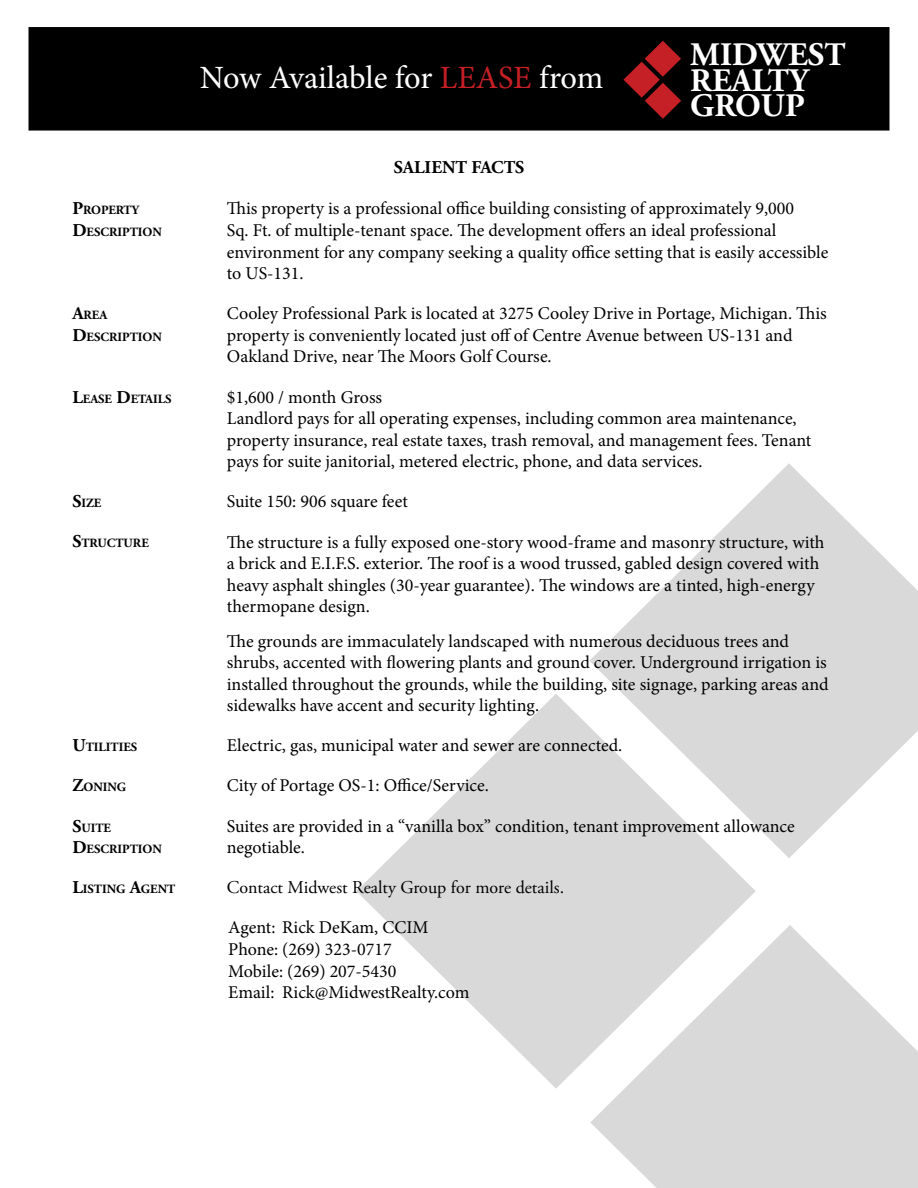
<style>
.page{position:relative;width:918px;height:1188px;background:#fff}
.page>*{position:absolute;margin:0;border:0;box-sizing:border-box;transform-origin:0 0}
.t1{font:700 32.85px/25.7px "Adobe Garamond Pro";color:#fff}
.t2{font:32.55px "Minion Pro";letter-spacing:-.005em;color:#fff}
.t3{font:18px/21.6px "Minion Pro";color:#000}
.t4{font:18px "Adobe Garamond Pro";color:#000}
.t5{font:700 18px "Adobe Garamond Pro";color:#000}
.t6{font:700 12.6px/21.6px "Adobe Garamond Pro";color:#000}
.s1{color:#c52026}
.s2{font-size:18px}
</style>
<div class="page">
<svg style="left:356px;top:694px;width:400px;height:394px;fill:#d9d9d9"></svg>
<svg style="left:590px;top:925px;width:328px;height:263px;fill:#d9d9d9"></svg>
<svg style="left:589px;top:463px;width:329px;height:395px;fill:#d9d9d9"></svg>
<div style="left:28px;top:27px;width:862px;height:104px;background:#000;border:2px solid #000"></div>
<svg style="left:623px;top:41px;width:58px;height:78px"></svg>
<h2 class="t2" style="left:200px;top:56px;width:405px">Now Available for <span class="s1">LEASE</span> from</h2>
<p class="t5" style="left:394px;top:157px;width:132px">SALIENT FACTS</p>
<h1 class="t1" style="left:690px;top:42px;width:157px">MIDWEST<br>REALTY<br>GROUP</h1>
<p class="t6" style="left:72px;top:200px;width:91px"><span class="s2">P</span>ROPERTY<br><span class="s2">D</span>ESCRIPTION</p>
<p class="t3" style="left:227px;top:198px;width:603px">This property is a professional office building consisting of approximately 9,000<br>Sq. Ft. of multiple-tenant space. The development offers an ideal professional environment for any company seeking a quality office setting that is easily accessible to US-131.</p>
<p class="t6" style="left:72px;top:305px;width:91px"><span class="s2">A</span>REA<br><span class="s2">D</span>ESCRIPTION</p>
<p class="t3" style="left:227px;top:303px;width:602px">Cooley Professional Park is located at 3275 Cooley Drive in Portage, Michigan. This property is conveniently located just off of Centre Avenue between US-131 and<br>Oakland Drive, near The Moors Golf Course.</p>
<p class="t6" style="left:72px;top:388px;width:101px"><span class="s2">L</span>EASE <span class="s2">D</span>ETAILS</p>
<p class="t3" style="left:227px;top:386px;width:586px">$1,600 / month Gross<br>Landlord pays for all operating expenses, including common area maintenance, property insurance, real estate taxes, trash removal, and management fees. Tenant pays for suite janitorial, metered electric, phone, and data services.</p>
<p class="t6" style="left:72px;top:493px;width:30px"><span class="s2">S</span>IZE</p>
<p class="t3" style="left:227px;top:491px;width:183px">Suite 150: 906 square feet</p>
<p class="t6" style="left:72px;top:533px;width:78px"><span class="s2">S</span>TRUCTURE</p>
<p class="t3" style="left:227px;top:531px;width:599px">The structure is a fully exposed one-story wood-frame and masonry structure, with a brick and E.I.F.S. exterior. The roof is a wood trussed, gabled design covered with heavy asphalt shingles (30-year guarantee). The windows are a tinted, high-energy thermopane design.</p>
<p class="t3" style="left:227px;top:630px;width:603px">The grounds are immaculately landscaped with numerous deciduous trees and shrubs, accented with flowering plants and ground cover. Underground irrigation is installed throughout the grounds, while the building, site signage, parking areas and sidewalks have accent and security lighting.</p>
<p class="t6" style="left:72px;top:737px;width:66px"><span class="s2">U</span>TILITIES</p>
<p class="t3" style="left:227px;top:735px;width:397px">Electric, gas, municipal water and sewer are connected.</p>
<p class="t6" style="left:72px;top:777px;width:55px"><span class="s2">Z</span>ONING</p>
<p class="t3" style="left:227px;top:775px;width:264px">City of Portage OS-1: Office/Service.</p>
<p class="t6" style="left:72px;top:817px;width:91px"><span class="s2">S</span>UITE<br><span class="s2">D</span>ESCRIPTION</p>
<p class="t3" style="left:227px;top:815px;width:570px">Suites are provided in a “vanilla box” condition, tenant improvement allowance negotiable.</p>
<p class="t6" style="left:72px;top:879px;width:104px"><span class="s2">L</span>ISTING <span class="s2">A</span>GENT</p>
<p class="t4" style="left:227px;top:877px;width:339px">Contact Midwest Realty Group for more details.</p>
<p class="t3" style="left:228px;top:917px;width:243px">Agent: Rick DeKam, CCIM<br>Phone: (269) 323-0717<br>Mobile: (269) 207-5430<br>Email: Rick@MidwestRealty.com</p>
</div>
